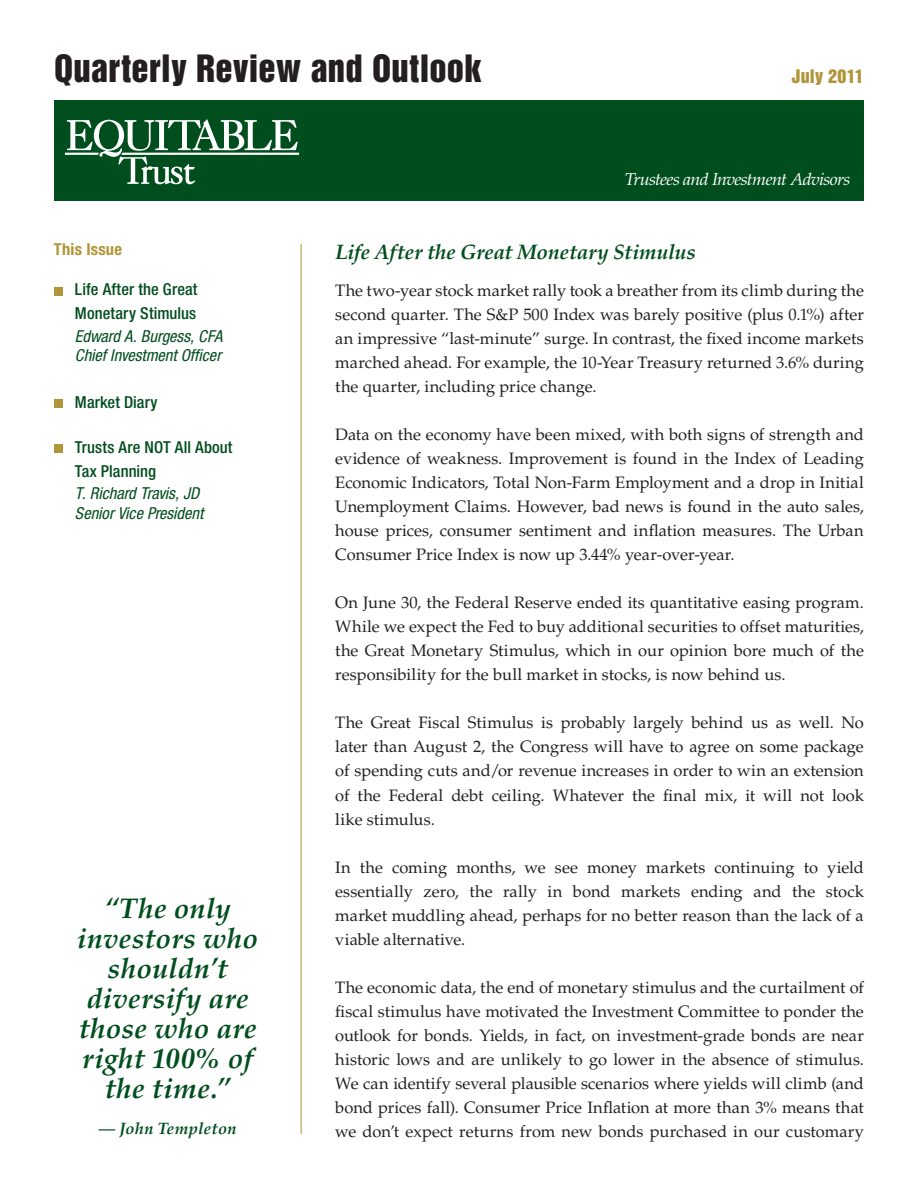
<style>
.page{position:relative;width:918px;height:1188px;background:#fff}
.page>*{position:absolute;margin:0;border:0;box-sizing:border-box;transform-origin:0 0}
.t1{font:34.5px "Helvetica Inserat LT Std";letter-spacing:.01em;color:#231f20}
.t2{font:italic 700 28.5px/30px "Palatino LT Std";letter-spacing:.005em;color:#004e1e;text-align:center}
.t3{font:italic 700 21px "Palatino LT Std";letter-spacing:-.005em;color:#004e1e}
.t4{font:italic 17.1px "Palatino LT Std";letter-spacing:-.04em;color:#fff;scale:1.05 1}
.t5{font:17.1px "Helvetica Inserat LT Std";letter-spacing:.015em;color:#b19539;scale:1.05 1}
.t6{font:16.5px/24px "Palatino LT Std";letter-spacing:.005em;color:#231f20;text-align:justify}
.t7{font:italic condensed 16.5px/19.5px "Helvetica Neue LT Std";color:#004e1e}
.t8{font:500 condensed 16.5px/24px "Helvetica Neue LT Std";letter-spacing:.005em;color:#004e1e}
.t9{font:italic 700 16.5px "Palatino LT Std";letter-spacing:.02em;color:#004e1e}
.t10{font:700 condensed 16.5px "Helvetica Neue LT Std";letter-spacing:.01em;color:#b19539}
</style>
<div class="page">
<div style="left:54px;top:101px;width:810px;height:100px;background:#004e1e"></div>
<div style="left:54px;top:287px;width:9px;height:8px;background:#b19539"></div>
<div style="left:54px;top:399px;width:9px;height:9px;background:#b19539"></div>
<div style="left:54px;top:444px;width:9px;height:9px;background:#b19539"></div>
<svg style="left:65px;top:119px;width:234px;height:65px"></svg>
<hr style="left:301px;top:244px;width:1px;height:890px;background:#b19539">
<h1 class="t1" style="left:54px;top:47px;width:429px">Quarterly Review and Outlook</h1>
<p class="t5" style="left:791px;top:66px;width:71px">July 2011</p>
<p class="t4" style="left:625px;top:169px;width:217px">Trustees and Investment Advisors</p>
<p class="t10" style="left:54px;top:240px;width:70px">This Issue</p>
<p class="t8" style="left:75px;top:277px;width:124px">Life After the Great<br>Monetary Stimulus</p>
<p class="t7" style="left:75px;top:327px;width:149px">Edward A. Burgess, CFA<br>Chief Investment Officer</p>
<p class="t8" style="left:75px;top:390px;width:84px">Market Diary</p>
<p class="t8" style="left:75px;top:435px;width:159px">Trusts Are NOT All About<br>Tax Planning</p>
<p class="t7" style="left:75px;top:484px;width:130px">T. Richard Travis, JD<br>Senior Vice President</p>
<h2 class="t2" style="left:77px;top:894px;width:182px">“The only investors who shouldn’t diversify are those who are right 100% of the time.”</h2>
<p class="t9" style="left:99px;top:1119px;width:140px">— John Templeton</p>
<p class="t3" style="left:335px;top:239px;width:362px">Life After the Great Monetary Stimulus</p>
<p class="t6" style="left:335px;top:279px;width:530px">The two-year stock market rally took a breather from its climb during the second quarter. The S&amp;P 500 Index was barely positive (plus 0.1%) after an impressive “last-minute” surge. In contrast, the fixed income markets marched ahead. For example, the 10-Year Treasury returned 3.6% during the quarter, including price change.</p>
<p class="t6" style="left:335px;top:423px;width:530px">Data on the economy have been mixed, with both signs of strength and evidence of weakness. Improvement is found in the Index of Leading Economic Indicators, Total Non-Farm Employment and a drop in Initial Unemployment Claims. However, bad news is found in the auto sales, house prices, consumer sentiment and inflation measures. The Urban Consumer Price Index is now up 3.44% year-over-year.</p>
<p class="t6" style="left:335px;top:591px;width:530px">On June 30, the Federal Reserve ended its quantitative easing program.<br>While we expect the Fed to buy additional securities to offset maturities, the Great Monetary Stimulus, which in our opinion bore much of the responsibility for the bull market in stocks, is now behind us.</p>
<p class="t6" style="left:335px;top:711px;width:530px">The Great Fiscal Stimulus is probably largely behind us as well. No later than August 2, the Congress will have to agree on some package of spending cuts and/or revenue increases in order to win an extension of the Federal debt ceiling. Whatever the final mix, it will not look like stimulus.</p>
<p class="t6" style="left:335px;top:855px;width:530px">In the coming months, we see money markets continuing to yield essentially zero, the rally in bond markets ending and the stock market muddling ahead, perhaps for no better reason than the lack of a viable alternative.</p>
<p class="t6" style="left:335px;top:975px;width:530px">The economic data, the end of monetary stimulus and the curtailment of fiscal stimulus have motivated the Investment Committee to ponder the outlook for bonds. Yields, in fact, on investment-grade bonds are near historic lows and are unlikely to go lower in the absence of stimulus.<br>We can identify several plausible scenarios where yields will climb (and bond prices fall). Consumer Price Inflation at more than 3% means that we don’t expect returns from new bonds purchased in our customary</p>
</div>
